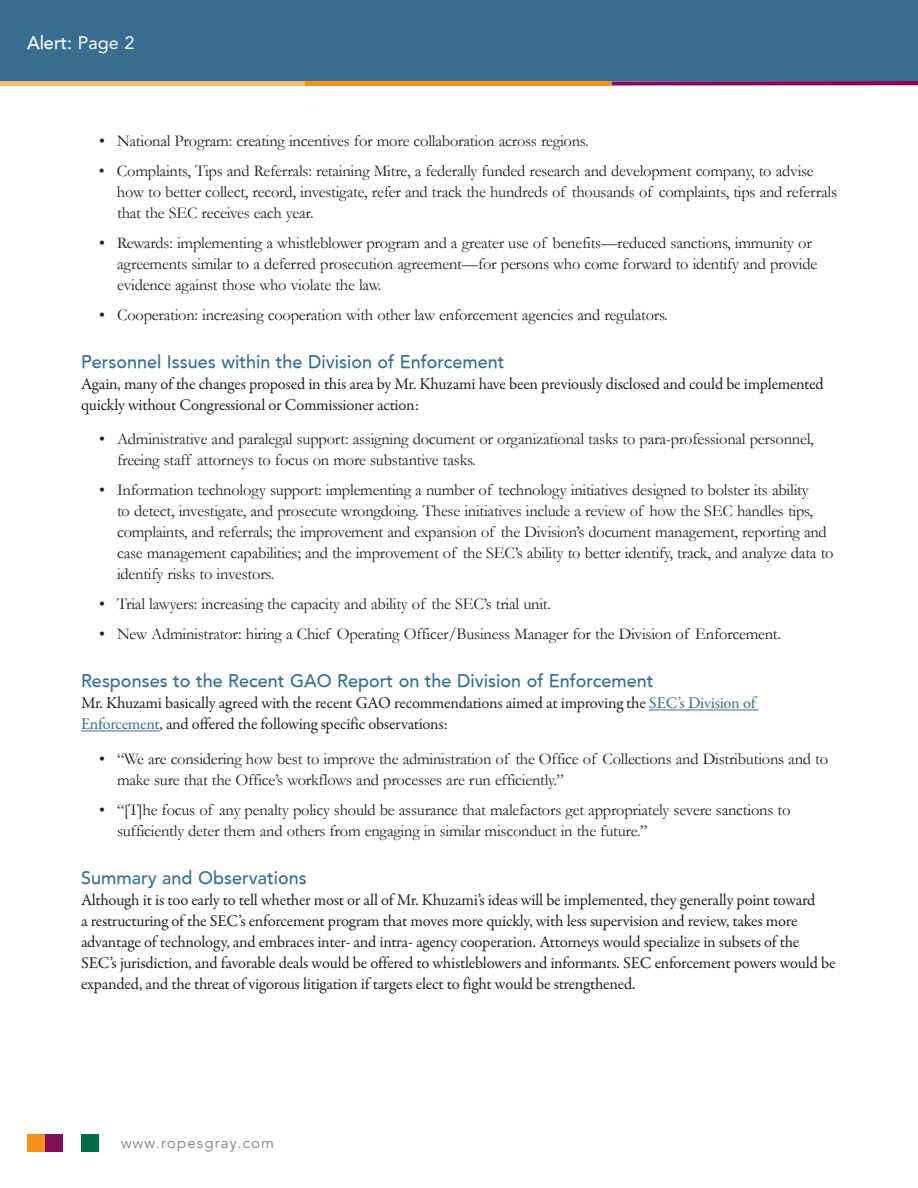
<style>
.page{position:relative;width:918px;height:1188px;background:#fff}
.page>*{position:absolute;margin:0;border:0;box-sizing:border-box;transform-origin:0 0}
.t1{font:500 18px "Avenir";color:#386e8f}
.t2{font:500 18px "Avenir";color:#fff}
.t3{font:16.5px/21px "Garamond";letter-spacing:-.015em;color:#231f20}
.t4{font:16.5px/21px "Garamond Premr Pro";letter-spacing:-.015em;color:#231f20}
.t5{font:300 15px "Avenir";letter-spacing:.075em;color:#6a747b}
.s1{font-weight:400}
.s2{color:#386e8f}
</style>
<div class="page">
<hr style="left:649px;top:710px;width:110px;height:1px;background:#386e8f">
<hr style="left:81px;top:731px;width:79px;height:1px;background:#386e8f">
<div style="left:27px;top:1134px;width:18px;height:18px;background:#f6911e"></div>
<div style="left:45px;top:1134px;width:18px;height:18px;background:#810e54"></div>
<div style="left:81px;top:1134px;width:18px;height:18px;background:#006c4a"></div>
<div style="left:0;top:0;width:918px;height:81px;background:#386e8f"></div>
<hr style="left:0;top:81px;width:306px;height:4px;background:#fcba74">
<hr style="left:306px;top:81px;width:305px;height:4px;background:#f6911e">
<div style="left:611px;top:81px;width:307px;height:5px;background:#810e54"></div>
<p class="t2" style="left:27px;top:32px;width:109px">Alert: <span class="s1">Page 2</span></p>
<p class="t3" style="left:99px;top:130px;width:491px">• National Program: creating incentives for more collaboration across regions.</p>
<p class="t3" style="left:117px;top:160px;width:722px;text-indent:-18px">• Complaints, Tips and Referrals: retaining Mitre, a federally funded research and development company, to advise how to better collect, record, investigate, refer and track the hundreds of thousands of complaints, tips and referrals that the SEC receives each year.</p>
<p class="t3" style="left:117px;top:232px;width:702px;text-indent:-18px">• Rewards: implementing a whistleblower program and a greater use of benefits—reduced sanctions, immunity or agreements similar to a deferred prosecution agreement—for persons who come forward to identify and provide evidence against those who violate the law.</p>
<p class="t3" style="left:99px;top:304px;width:570px">• Cooperation: increasing cooperation with other law enforcement agencies and regulators.</p>
<p class="t1" style="left:81px;top:351px;width:425px">Personnel Issues within the Division of Enforcement</p>
<p class="t4" style="left:81px;top:373px;width:744px">Again, many of the changes proposed in this area by Mr. Khuzami have been previously disclosed and could be implemented quickly without Congressional or Commissioner action:</p>
<p class="t3" style="left:117px;top:428px;width:698px;text-indent:-18px">• Administrative and paralegal support: assigning document or organizational tasks to para-professional personnel, freeing staff attorneys to focus on more substantive tasks.</p>
<p class="t3" style="left:117px;top:479px;width:718px;text-indent:-18px">• Information technology support: implementing a number of technology initiatives designed to bolster its ability<br>to detect, investigate, and prosecute wrongdoing. These initiatives include a review of how the SEC handles tips, complaints, and referrals; the improvement and expansion of the Division’s document management, reporting and case management capabilities; and the improvement of the SEC’s ability to better identify, track, and analyze data to identify risks to investors.</p>
<p class="t3" style="left:99px;top:593px;width:454px">• Trial lawyers: increasing the capacity and ability of the SEC’s trial unit.</p>
<p class="t3" style="left:99px;top:623px;width:684px">• New Administrator: hiring a Chief Operating Officer/Business Manager for the Division of Enforcement.</p>
<p class="t1" style="left:81px;top:671px;width:574px">Responses to the Recent GAO Report on the Division of Enforcement</p>
<p class="t4" style="left:81px;top:693px;width:676px">Mr. Khuzami basically agreed with the recent GAO recommendations aimed at improving the <span class="s2">SEC’s Division of<br>Enforcement</span>, and offered the following specific observations:</p>
<p class="t3" style="left:117px;top:748px;width:713px;text-indent:-18px">• “We are considering how best to improve the administration of the Office of Collections and Distributions and to make sure that the Office’s workflows and processes are run efficiently.”</p>
<p class="t3" style="left:117px;top:799px;width:675px;text-indent:-18px">• “[T]he focus of any penalty policy should be assurance that malefactors get appropriately severe sanctions to sufficiently deter them and others from engaging in similar misconduct in the future.”</p>
<p class="t1" style="left:81px;top:867px;width:227px">Summary and Observations</p>
<p class="t4" style="left:81px;top:889px;width:756px">Although it is too early to tell whether most or all of Mr. Khuzami’s ideas will be implemented, they generally point toward<br>a restructuring of the SEC’s enforcement program that moves more quickly, with less supervision and review, takes more advantage of technology, and embraces inter- and intra- agency cooperation. Attorneys would specialize in subsets of the SEC’s jurisdiction, and favorable deals would be offered to whistleblowers and informants. SEC enforcement powers would be expanded, and the threat of vigorous litigation if targets elect to fight would be strengthened.</p>
<p class="t5" style="left:121px;top:1134px;width:155px">www.ropesgray.com</p>
</div>
